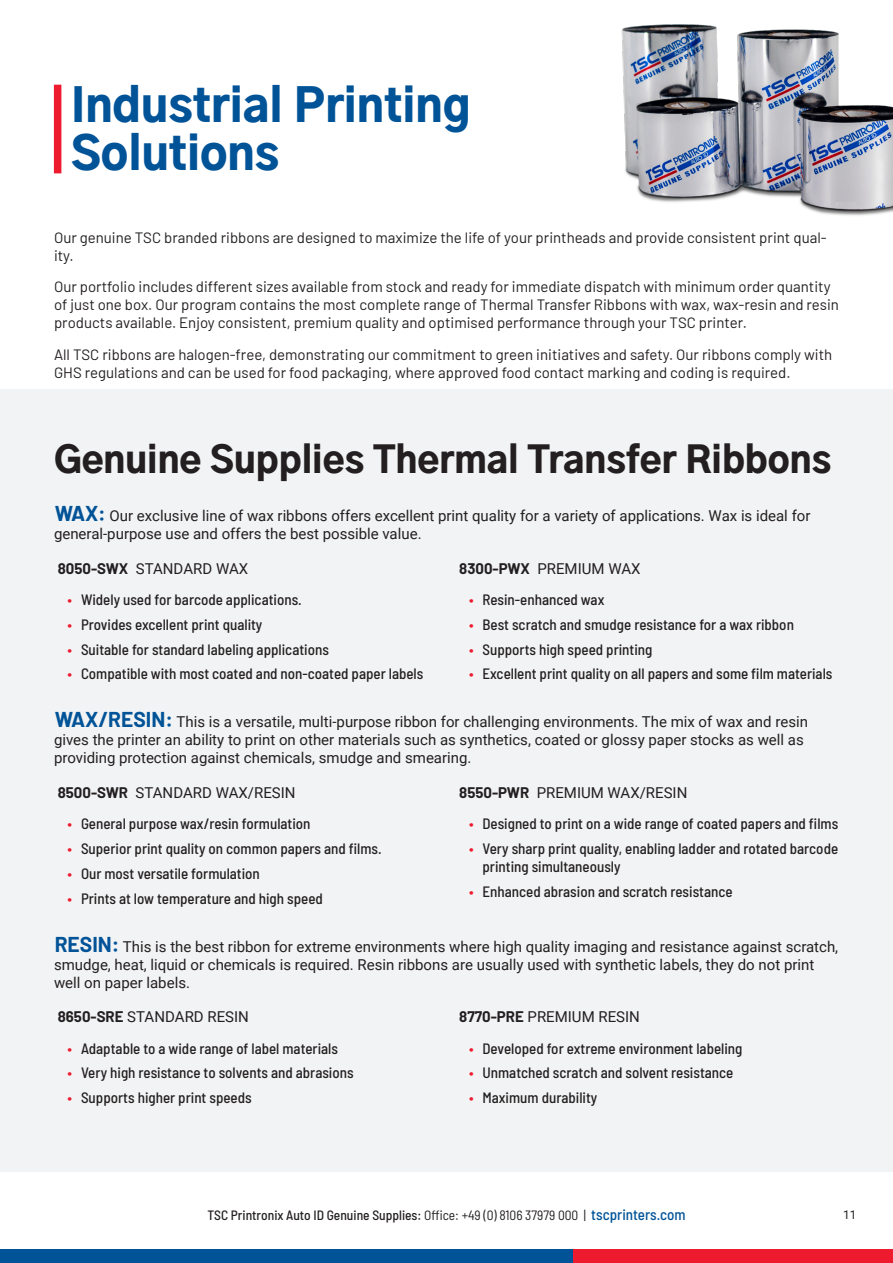
<style>
.page{position:relative;width:893px;height:1263px;background:#fff}
.page>*{position:absolute;margin:0;border:0;box-sizing:border-box;transform-origin:0 0}
.Main_Header_type_H1_LEFT{font:900 45px/48px "Gothic A1";color:#015398}
.Header_H1{font:900 36px "Gothic A1";color:#231f20}
.t1{font:500 semi-condensed 15px/18px "Barlow";color:#231f20}
.t2{font:15px/18px "Roboto";color:#231f20}
.BODYCOPY{font:15px/18px "Barlow";color:#231f20}
.t3{font:500 semi-condensed 13.5px "Barlow";color:#231f20}
.t4{font:12px "Roboto";color:#231f20}
.s1{font-family:"Barlow";font-weight:700;font-size:21px;color:#015398}
.s2{font-family:"Barlow";font-weight:700}
.s3{color:#ee1a2e}
.s4{font-weight:400}
.s5{font-size:15px;color:#015398}
</style>
<div class="page">
<div style="left:0;top:389px;width:893px;height:782px;background:#f2f3f4"></div>
<img style="left:621px;top:24px;width:272px;height:192px">
<div style="left:573px;top:1249px;width:320px;height:14px;background:#ee1a2e"></div>
<div style="left:0;top:1249px;width:573px;height:14px;background:#015398"></div>
<div style="left:54px;top:85px;width:7px;height:88px;background:#ee1a2e"></div>
<p class="Main_Header_type_H1_LEFT" style="left:71px;top:79px;width:401px">Industrial Printing<br>Solutions</p>
<p class="BODYCOPY" style="left:54px;top:227px;width:774px">Our genuine TSC branded ribbons are designed to maximize the life of your printheads and provide consistent print qual&shy;ity.</p>
<p class="BODYCOPY" style="left:54px;top:277px;width:786px">Our portfolio includes different sizes available from stock and ready for immediate dispatch with minimum order quantity of just one box. Our program contains the most complete range of Thermal Transfer Ribbons with wax, wax-resin and resin products available. Enjoy consistent, premium quality and optimised performance through your TSC printer.</p>
<p class="BODYCOPY" style="left:54px;top:344px;width:780px">All TSC ribbons are halogen-free, demonstrating our commitment to green initiatives and safety. Our ribbons comply with<br>GHS regulations and can be used for food packaging, where approved food contact marking and coding is required.</p>
<p class="Header_H1" style="left:54px;top:430px;width:779px">Genuine Supplies Thermal Transfer Ribbons</p>
<p class="t2" style="left:54px;top:506px;width:758px"><span class="s1">WAX:</span> Our exclusive line of wax ribbons offers excellent print quality for a variety of applications. Wax is ideal for general-purpose use and offers the best possible value.</p>
<p class="t2" style="left:58px;top:559px;width:192px"><span class="s2">8050-SWX</span> STANDARD WAX</p>
<p class="t1" style="left:68px;top:589px;width:236px"><span class="s3">•</span> Widely used for barcode applications.</p>
<p class="t1" style="left:68px;top:614px;width:196px"><span class="s3">•</span> Provides excellent print quality</p>
<p class="t1" style="left:68px;top:639px;width:263px"><span class="s3">•</span> Suitable for standard labeling applications</p>
<p class="t1" style="left:68px;top:664px;width:357px"><span class="s3">•</span> Compatible with most coated and non-coated paper labels</p>
<p class="t2" style="left:459px;top:559px;width:183px"><span class="s2">8300-PWX</span> PREMIUM WAX</p>
<p class="t1" style="left:469px;top:589px;width:137px"><span class="s3">•</span> Resin-enhanced wax</p>
<p class="t1" style="left:469px;top:614px;width:326px"><span class="s3">•</span> Best scratch and smudge resistance for a wax ribbon</p>
<p class="t1" style="left:469px;top:639px;width:185px"><span class="s3">•</span> Supports high speed printing</p>
<p class="t1" style="left:469px;top:664px;width:365px"><span class="s3">•</span> Excellent print quality on all papers and some film materials</p>
<p class="t2" style="left:54px;top:712px;width:755px"><span class="s1">WAX/RESIN:</span> This is a versatile, multi-purpose ribbon for challenging environments. The mix of wax and resin gives the printer an ability to print on other materials such as synthetics, coated or glossy paper stocks as well as providing protection against chemicals, smudge and smearing.</p>
<p class="t2" style="left:58px;top:783px;width:239px"><span class="s2">8500-SWR</span> STANDARD WAX/RESIN</p>
<p class="t1" style="left:68px;top:814px;width:245px"><span class="s3">•</span> General purpose wax/resin formulation</p>
<p class="t1" style="left:68px;top:838px;width:316px"><span class="s3">•</span> Superior print quality on common papers and films.</p>
<p class="t1" style="left:68px;top:863px;width:194px"><span class="s3">•</span> Our most versatile formulation</p>
<p class="t1" style="left:68px;top:888px;width:257px"><span class="s3">•</span> Prints at low temperature and high speed</p>
<p class="t2" style="left:459px;top:783px;width:230px"><span class="s2">8550-PWR</span> PREMIUM WAX/RESIN</p>
<p class="t1" style="left:469px;top:814px;width:371px"><span class="s3">•</span> Designed to print on a wide range of coated papers and films</p>
<p class="t1" style="left:482px;top:838px;width:357px;text-indent:-14px"><span class="s3">•</span> Very sharp print quality, enabling ladder and rotated barcode printing simultaneously</p>
<p class="t1" style="left:469px;top:881px;width:265px"><span class="s3">•</span> Enhanced abrasion and scratch resistance</p>
<p class="t2" style="left:54px;top:937px;width:786px"><span class="s1">RESIN:</span> This is the best ribbon for extreme environments where high quality imaging and resistance against scratch, smudge, heat, liquid or chemicals is required. Resin ribbons are usually used with synthetic labels, they do not print well on paper labels.</p>
<p class="t2" style="left:58px;top:1007px;width:193px"><span class="s2">8650-SRE</span> STANDARD RESIN</p>
<p class="t1" style="left:68px;top:1038px;width:272px"><span class="s3">•</span> Adaptable to a wide range of label materials</p>
<p class="t1" style="left:68px;top:1063px;width:288px"><span class="s3">•</span> Very high resistance to solvents and abrasions</p>
<p class="t1" style="left:68px;top:1087px;width:186px"><span class="s3">•</span> Supports higher print speeds</p>
<p class="t2" style="left:459px;top:1007px;width:182px"><span class="s2">8770-PRE</span> PREMIUM RESIN</p>
<p class="t1" style="left:469px;top:1038px;width:275px"><span class="s3">•</span> Developed for extreme environment labeling</p>
<p class="t1" style="left:469px;top:1063px;width:266px"><span class="s3">•</span> Unmatched scratch and solvent resistance</p>
<p class="t1" style="left:469px;top:1087px;width:130px"><span class="s3">•</span> Maximum durability</p>
<p class="t3" style="left:207px;top:1205px;width:480px">TSC Printronix Auto ID Genuine Supplies: <span class="s4">Office: +49 (0) 8106 37979 000 |</span> <span class="s5">tscprinters.com</span></p>
<p class="t4" style="left:843px;top:1206px;width:15px">11</p>
</div>
